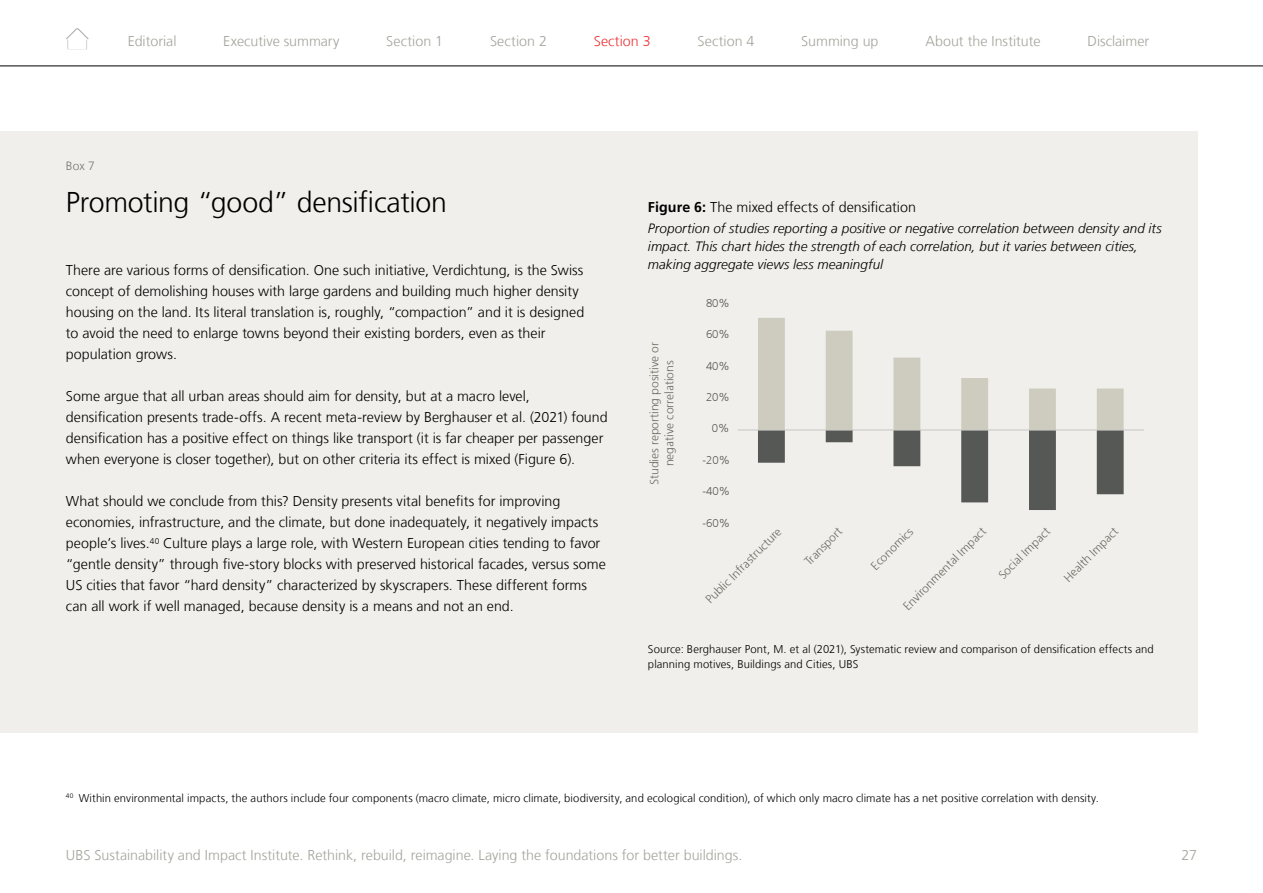
<style>
.page{position:relative;width:1263px;height:893px;background:#fff}
.page>*{position:absolute;margin:0;border:0;box-sizing:border-box;transform-origin:0 0}
.UBS_Subheadline_19_g{font:300 28.5px "Frutiger LT Com";letter-spacing:-.01em;color:#000}
.UBS_Copy_text_screen{font:300 14.25px/21px "Frutiger LT Com";color:#000}
.t1{font:300 14.25px "Frutiger LT Com";color:#a4a49c}
.UBS_Subheadline_bold{font:300 14.25px "Frutiger LT Com";letter-spacing:.005em;color:#000}
.t2{font:300 14.25px "Frutiger LT Com";letter-spacing:.005em;color:#eb3333}
.UBS_graph_descriptio{font:italic 300 13.5px/18px "Frutiger LT Com";letter-spacing:.005em;color:#000}
.t3{font:300 12px/15px "Frutiger 45";color:#6d6a63;text-align:center}
.box_nr{font:300 12px "Frutiger LT Com";color:#7a7870}
.UBS_Footnote_7_5{font:300 11.25px "Frutiger LT Com";letter-spacing:.01em;color:#000}
.UBS_Caption_7_5{font:300 11.25px/14.2px "Frutiger LT Com";letter-spacing:.01em;color:#000}
.t4{font:300 11.25px "Frutiger 45";color:#595959}
.s1{font-weight:700}
</style>
<div class="page">
<div style="left:0;top:132px;width:1197px;height:601px;background:#f1efeb"></div>
<svg style="left:758px;top:318px;width:366px;height:192px"></svg>
<hr style="left:737px;top:429px;width:407px;height:2px;background:#d9d9d9">
<hr style="left:0;top:66px;width:1263px;height:1px;background:#000">
<svg style="left:66px;top:28px;width:23px;height:21px"></svg>
<p class="t1" style="left:128px;top:33px;width:50px">Editorial</p>
<p class="t1" style="left:223px;top:33px;width:118px">Executive summary</p>
<p class="t1" style="left:386px;top:33px;width:58px">Section 1</p>
<p class="t1" style="left:490px;top:33px;width:58px">Section 2</p>
<p class="t2" style="left:594px;top:33px;width:58px">Section 3</p>
<p class="t1" style="left:697px;top:33px;width:58px">Section 4</p>
<p class="t1" style="left:801px;top:33px;width:79px">Summing up</p>
<p class="t1" style="left:925px;top:33px;width:117px">About the Institute</p>
<p class="t1" style="left:1087px;top:33px;width:63px">Disclaimer</p>
<p class="box_nr" style="left:66px;top:159px;width:30px">Box 7</p>
<p class="UBS_Subheadline_19_g" style="left:66px;top:186px;width:383px">Promoting “good” densification</p>
<p class="UBS_Copy_text_screen" style="left:66px;top:260px;width:520px">There are various forms of densification. One such initiative, Verdichtung, is the Swiss concept of demolishing houses with large gardens and building much higher density housing on the land. Its literal translation is, roughly, “compaction” and it is designed to avoid the need to enlarge towns beyond their existing borders, even as their population grows.</p>
<p class="UBS_Copy_text_screen" style="left:66px;top:386px;width:543px">Some argue that all urban areas should aim for density, but at a macro level, densification presents trade-offs. A recent meta-review by Berghauser et al. (2021) found densification has a positive effect on things like transport (it is far cheaper per passenger when everyone is closer together), but on other criteria its effect is mixed (Figure 6).</p>
<p class="UBS_Copy_text_screen" style="left:66px;top:491px;width:542px">What should we conclude from this? Density presents vital benefits for improving economies, infrastructure, and the climate, but done inadequately, it negatively impacts people’s lives.<sup>40</sup> Culture plays a large role, with Western European cities tending to favor “gentle density” through five-story blocks with preserved historical facades, versus some US cities that favor “hard density” characterized by skyscrapers. These different forms can all work if well managed, because density is a means and not an end.</p>
<p class="UBS_Subheadline_bold" style="left:648px;top:199px;width:269px"><span class="s1">Figure 6:</span> The mixed effects of densification</p>
<p class="UBS_graph_descriptio" style="left:648px;top:220px;width:515px">Proportion of studies reporting a positive or negative correlation between density and its impact. This chart hides the strength of each correlation, but it varies between cities, making aggregate views less meaningful</p>
<p class="t4" style="left:706px;top:296px;width:25px">80%</p>
<p class="t3" style="left:647px;top:485px;width:145px;rotate:-90deg">Studies reporting positive or negative correlations</p>
<p class="t4" style="left:706px;top:328px;width:25px">60%</p>
<p class="t4" style="left:706px;top:359px;width:25px">40%</p>
<p class="t4" style="left:706px;top:390px;width:25px">20%</p>
<p class="t4" style="left:712px;top:422px;width:19px">0%</p>
<p class="t4" style="left:702px;top:453px;width:29px">-20%</p>
<p class="t4" style="left:702px;top:485px;width:29px">-40%</p>
<p class="t4" style="left:702px;top:517px;width:29px">-60%</p>
<p class="t3" style="left:900px;top:603px;width:113px;rotate:-45deg">Environmental Impact</p>
<p class="t3" style="left:995px;top:572px;width:69px;rotate:-45deg">Social Impact</p>
<p class="t3" style="left:1060px;top:575px;width:73px;rotate:-45deg">Health Impact</p>
<p class="t3" style="left:702px;top:596px;width:103px;rotate:-45deg">Public Infrastructure</p>
<p class="t3" style="left:801px;top:558px;width:49px;rotate:-45deg">Transport</p>
<p class="t3" style="left:868px;top:562px;width:56px;rotate:-45deg">Economics</p>
<p class="UBS_Caption_7_5" style="left:648px;top:642px;width:507px">Source: Berghauser Pont, M. et al (2021), Systematic review and comparison of densification effects and planning motives, Buildings and Cities, UBS</p>
<p class="UBS_Footnote_7_5" style="left:66px;top:791px;width:1034px"><sup>40</sup> Within environmental impacts, the authors include four components (macro climate, micro climate, biodiversity, and ecological condition), of which only macro climate has a net positive correlation with density.</p>
<p class="t1" style="left:66px;top:847px;width:678px">UBS Sustainability and Impact Institute. Rethink, rebuild, reimagine. Laying the foundations for better buildings.</p>
<p class="t1" style="left:1181px;top:847px;width:17px">27</p>
</div>
